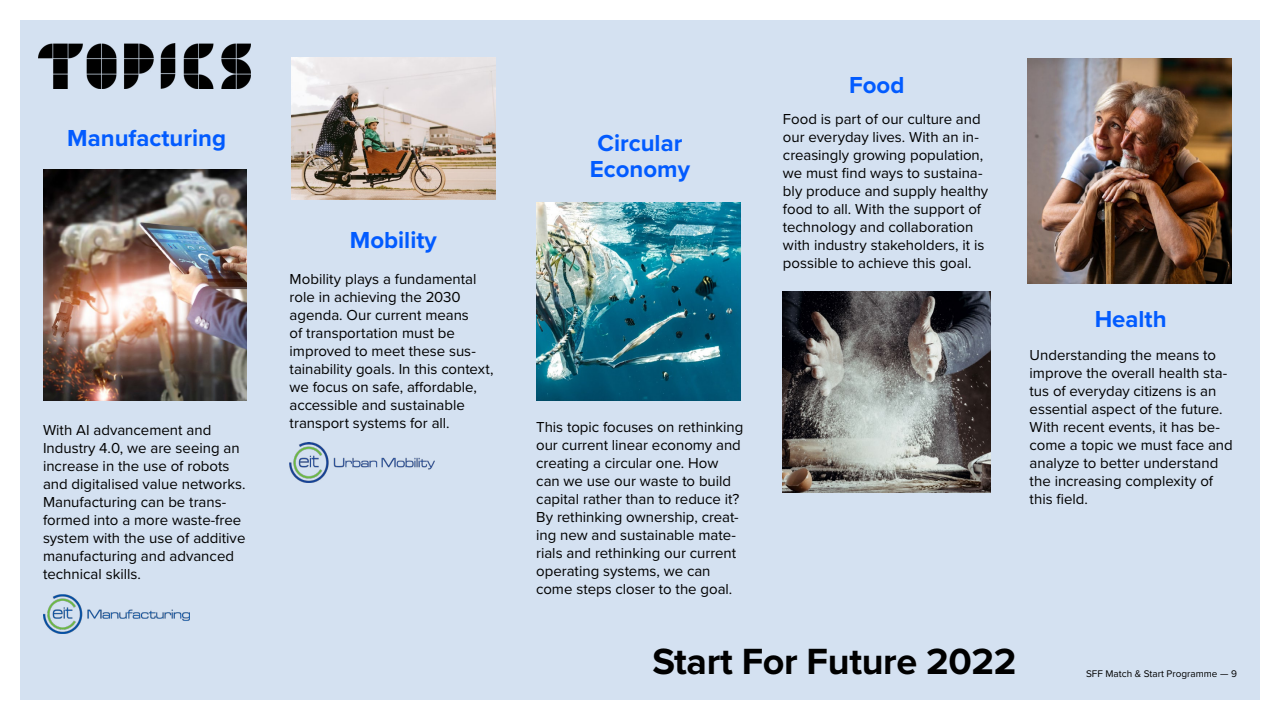
<style>
.page{position:relative;width:1280px;height:720px;background:#fff}
.page>*{position:absolute;margin:0;border:0;box-sizing:border-box;transform-origin:0 0}
.t1{font:700 37.8px "Proxima Nova";letter-spacing:-.01em;color:#000}
.t2{font:700 24px/26px "Proxima Nova";color:#025bff;text-align:center}
.t3{font:15px/18px "Proxima Nova";color:#000}
.t4{font:10px "Proxima Nova";color:#000}
</style>
<div class="page">
<div style="left:20px;top:20px;width:1240px;height:680px;background:#d4e1f1"></div>
<img style="left:43px;top:169px;width:204px;height:232px">
<img style="left:291px;top:58px;width:204px;height:141px">
<img style="left:783px;top:292px;width:207px;height:200px">
<img style="left:1028px;top:58px;width:204px;height:225px">
<img style="left:536px;top:203px;width:205px;height:197px">
<img style="left:43px;top:594px;width:147px;height:40px">
<img style="left:290px;top:443px;width:145px;height:39px">
<img style="left:38px;top:44px;width:212px;height:44px">
<h2 class="t2" style="left:67px;top:125px;width:160px">Manufacturing</h2>
<p class="t3" style="left:43px;top:421px;width:204px">With AI advancement and<br>Industry 4.0, we are seeing an increase in the use of robots and digitalised value networks.<br>Manufacturing can be trans&shy;formed into a more waste-free system with the use of additive manufacturing and advanced technical skills.</p>
<h2 class="t2" style="left:350px;top:226px;width:89px">Mobility</h2>
<p class="t3" style="left:290px;top:269px;width:205px">Mobility plays a fundamental role in achieving the 2030 agenda. Our current means<br>of transportation must be improved to meet these sus&shy;tainability goals. In this context, we focus on safe, affordable, accessible and sustainable transport systems for all.</p>
<h2 class="t2" style="left:590px;top:130px;width:102px">Circular<br>Economy</h2>
<h2 class="t2" style="left:849px;top:72px;width:57px">Food</h2>
<p class="t3" style="left:783px;top:109px;width:207px">Food is part of our culture and our everyday lives. With an in&shy;creasingly growing population, we must find ways to sustaina&shy;bly produce and supply healthy food to all. With the support of technology and collaboration with industry stakeholders, it is possible to achieve this goal.</p>
<p class="t3" style="left:536px;top:418px;width:209px">This topic focuses on rethinking our current linear economy and creating a circular one. How can we use our waste to build capital rather than to reduce it?<br>By rethinking ownership, creat&shy;ing new and sustainable mate&shy;rials and rethinking our current operating systems, we can come steps closer to the goal.</p>
<h2 class="t2" style="left:1095px;top:305px;width:73px">Health</h2>
<p class="t3" style="left:1030px;top:345px;width:205px">Understanding the means to improve the overall health sta&shy;tus of everyday citizens is an essential aspect of the future.<br>With recent events, it has be&shy;come a topic we must face and analyze to better understand the increasing complexity of this field.</p>
<h1 class="t1" style="left:652px;top:633px;width:366px">Start For Future 2022</h1>
<p class="t4" style="left:1086px;top:666px;width:152px">SFF Match &amp; Start Programme — 9</p>
</div>
